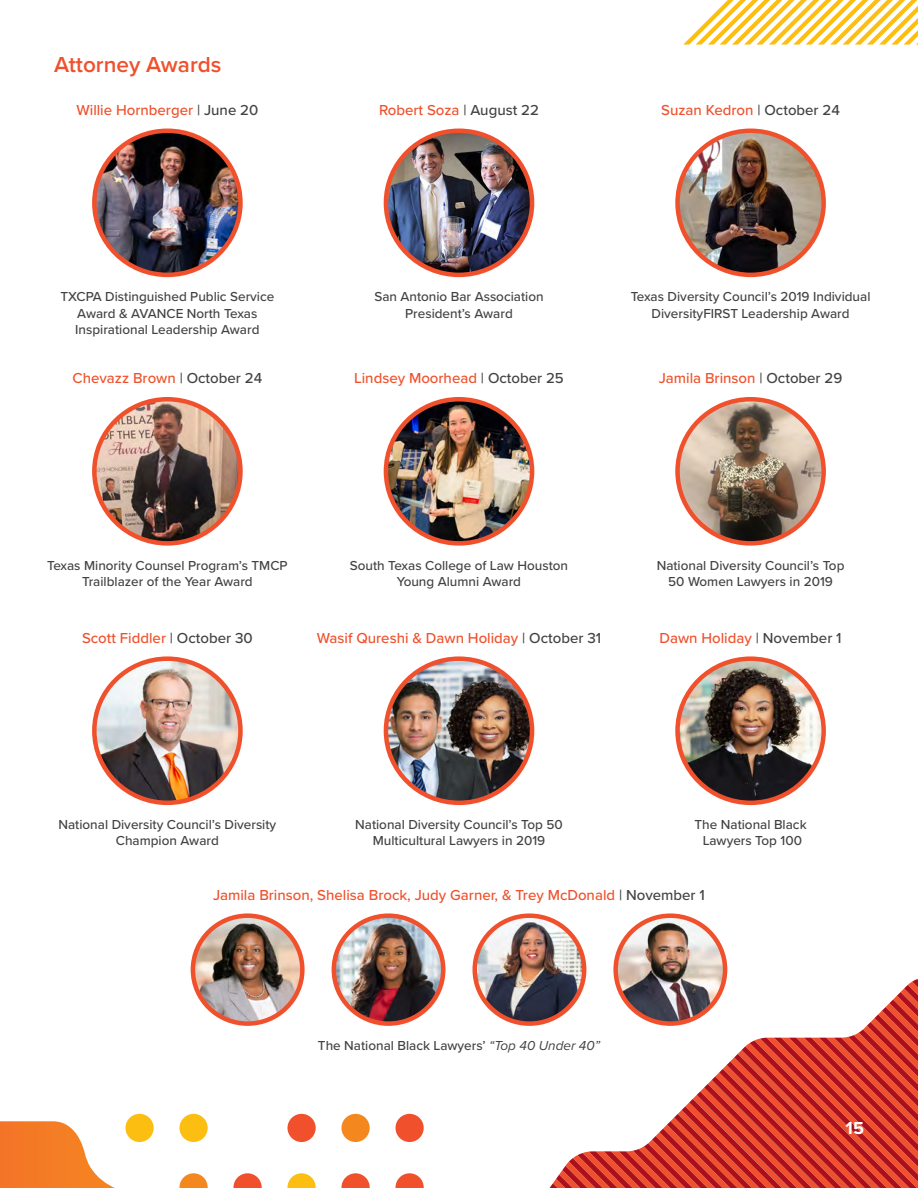
<style>
.page{position:relative;width:918px;height:1188px;background:#fff}
.page>*{position:absolute;margin:0;border:0;box-sizing:border-box;transform-origin:0 0}
.t1{font:600 22.5px "Proxima Nova";color:#f0512c}
.t2{font:700 18px "Proxima Nova";color:#fff}
.t3{font:500 15px "Proxima Nova";color:#f0512c}
.t4{font:500 13.5px/16.2px "Proxima Nova";color:#414243;text-align:center}
.s1{color:#414243}
.s2{font-weight:400;font-style:italic}
</style>
<div class="page">
<svg style="left:683px;top:0;width:235px;height:45px"></svg>
<div style="left:396px;top:1114px;width:28px;height:28px;background:#f0512c;border-radius:50%"></div>
<svg style="left:396px;top:1173px;width:28px;height:15px"></svg>
<div style="left:341px;top:1114px;width:29px;height:28px;background:#f5871f;border-radius:50%"></div>
<svg style="left:341px;top:1173px;width:29px;height:15px"></svg>
<div style="left:287px;top:1114px;width:29px;height:28px;background:#f0512c;border-radius:50%"></div>
<svg style="left:287px;top:1173px;width:29px;height:15px"></svg>
<svg style="left:233px;top:1173px;width:29px;height:15px"></svg>
<div style="left:179px;top:1114px;width:29px;height:28px;background:#fdbe12;border-radius:50%"></div>
<svg style="left:179px;top:1173px;width:29px;height:15px"></svg>
<div style="left:125px;top:1114px;width:29px;height:28px;background:#fdbe12;border-radius:50%"></div>
<svg style="left:550px;top:979px;width:368px;height:209px"></svg>
<svg style="left:0;top:1121px;width:115px;height:67px"></svg>
<img style="left:94px;top:131px;width:146px;height:144px">
<div style="left:92px;top:129px;width:151px;height:148px;border:4px solid #f0512c;border-radius:50%"></div>
<img style="left:94px;top:399px;width:146px;height:144px">
<div style="left:92px;top:397px;width:151px;height:149px;border:4px solid #f0512c;border-radius:50%"></div>
<img style="left:94px;top:660px;width:146px;height:143px">
<div style="left:92px;top:656px;width:151px;height:149px;border:4px solid #f0512c;border-radius:50%"></div>
<img style="left:386px;top:131px;width:146px;height:144px">
<div style="left:384px;top:129px;width:150px;height:148px;border:4px solid #f0512c;border-radius:50%"></div>
<img style="left:386px;top:399px;width:146px;height:142px">
<div style="left:384px;top:397px;width:150px;height:149px;border:4px solid #f0512c;border-radius:50%"></div>
<img style="left:386px;top:661px;width:146px;height:142px">
<div style="left:384px;top:656px;width:150px;height:149px;border:4px solid #f0512c;border-radius:50%"></div>
<img style="left:678px;top:131px;width:146px;height:144px">
<div style="left:675px;top:129px;width:151px;height:148px;border:4px solid #f0512c;border-radius:50%"></div>
<img style="left:678px;top:399px;width:146px;height:144px">
<div style="left:675px;top:397px;width:151px;height:149px;border:4px solid #f0512c;border-radius:50%"></div>
<img style="left:678px;top:660px;width:146px;height:143px">
<div style="left:675px;top:656px;width:151px;height:149px;border:4px solid #f0512c;border-radius:50%"></div>
<img style="left:193px;top:917px;width:107px;height:107px">
<div style="left:191px;top:913px;width:114px;height:113px;border:4px solid #f0512c;border-radius:50%"></div>
<img style="left:477px;top:917px;width:107px;height:107px">
<div style="left:472px;top:913px;width:114px;height:113px;border:4px solid #f0512c;border-radius:50%"></div>
<img style="left:334px;top:917px;width:107px;height:107px">
<div style="left:332px;top:913px;width:114px;height:113px;border:4px solid #f0512c;border-radius:50%"></div>
<img style="left:616px;top:917px;width:109px;height:107px">
<div style="left:613px;top:913px;width:114px;height:113px;border:4px solid #f0512c;border-radius:50%"></div>
<p class="t1" style="left:54px;top:47px;width:169px">Attorney Awards</p>
<p class="t3" style="left:76px;top:99px;width:183px">Willie Hornberger <span class="s1">| June 20</span></p>
<p class="t4" style="left:60px;top:288px;width:215px">TXCPA Distinguished Public Service<br>Award &amp; AVANCE North Texas<br>Inspirational Leadership Award</p>
<p class="t3" style="left:73px;top:367px;width:191px">Chevazz Brown <span class="s1">| October 24</span></p>
<p class="t3" style="left:379px;top:99px;width:161px">Robert Soza <span class="s1">| August 22</span></p>
<p class="t3" style="left:661px;top:99px;width:180px">Suzan Kedron <span class="s1">| October 24</span></p>
<p class="t4" style="left:374px;top:288px;width:171px">San Antonio Bar Association</p>
<p class="t4" style="left:405px;top:304px;width:109px">President’s Award</p>
<p class="t3" style="left:354px;top:367px;width:211px">Lindsey Moorhead <span class="s1">| October 25</span></p>
<p class="t4" style="left:631px;top:288px;width:241px">Texas Diversity Council’s 2019 Individual<br>DiversityFIRST Leadership Award</p>
<p class="t3" style="left:659px;top:367px;width:185px">Jamila Brinson <span class="s1">| October 29</span></p>
<p class="t4" style="left:47px;top:557px;width:242px">Texas Minority Counsel Program’s TMCP</p>
<p class="t4" style="left:82px;top:573px;width:172px">Trailblazer of the Year Award</p>
<p class="t3" style="left:82px;top:627px;width:172px">Scott Fiddler <span class="s1">| October 30</span></p>
<p class="t4" style="left:350px;top:557px;width:220px">South Texas College of Law Houston<br>Young Alumni Award</p>
<p class="t3" style="left:317px;top:627px;width:286px">Wasif Qureshi &amp; Dawn Holiday <span class="s1">| October 31</span></p>
<p class="t4" style="left:657px;top:557px;width:189px">National Diversity Council’s Top</p>
<p class="t4" style="left:668px;top:573px;width:166px">50 Women Lawyers in 2019</p>
<p class="t3" style="left:660px;top:627px;width:184px">Dawn Holiday <span class="s1">| November 1</span></p>
<p class="t4" style="left:58px;top:816px;width:219px">National Diversity Council’s Diversity<br>Champion Award</p>
<p class="t4" style="left:355px;top:816px;width:209px">National Diversity Council’s Top 50<br>Multicultural Lawyers in 2019</p>
<p class="t4" style="left:695px;top:816px;width:114px">The National Black</p>
<p class="t4" style="left:703px;top:832px;width:101px">Lawyers Top 100</p>
<p class="t3" style="left:213px;top:884px;width:493px">Jamila Brinson, Shelisa Brock, Judy Garner, &amp; Trey McDonald <span class="s1">| November 1</span></p>
<p class="t4" style="left:318px;top:1037px;width:284px">The National Black Lawyers’ <span class="s2">“Top 40 Under 40”</span></p>
<h2 class="t2" style="left:846px;top:1115px;width:20px">15</h2>
</div>
